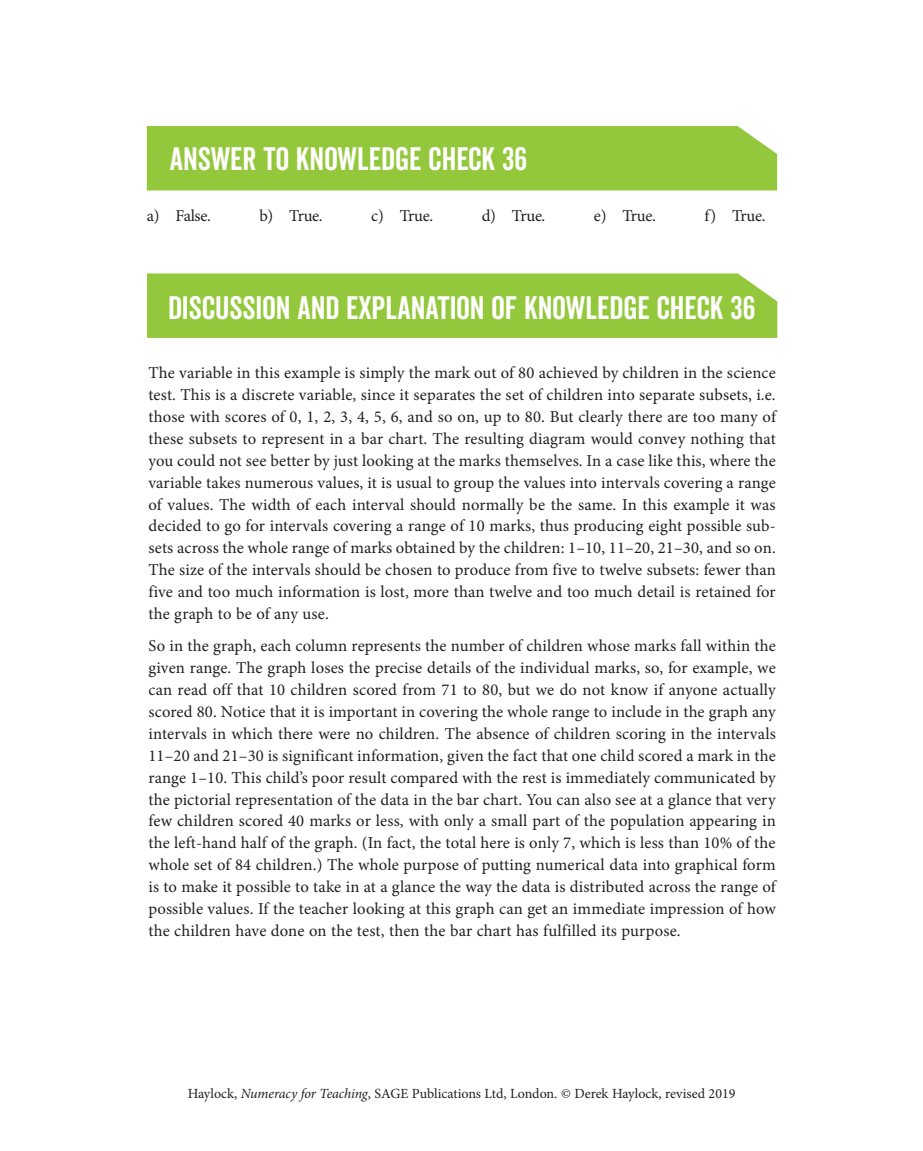
<style>
.page{position:relative;width:923px;height:1151px;background:#fff}
.page>*{position:absolute;margin:0;border:0;box-sizing:border-box;transform-origin:0 0}
.t1{font:31.5px "Veneer Clean";color:#fff}
.t2{font:16.62px/21.9px "Minion Pro";letter-spacing:.005em;color:#231f20;text-align:justify}
.t3{font:14px "Minion Pro";color:#231f20}
.s1{font-style:italic}
</style>
<div class="page">
<div style="left:146px;top:126px;width:632px;height:65px;background:#94c83c"></div>
<div style="left:147px;top:273px;width:631px;height:65px;background:#94c83c"></div>
<h1 class="t1" style="left:170px;top:140px;width:359px">ANSWER TO KNOWLEDGE CHECK 36</h1>
<p class="t2" style="left:147px;top:205px;width:66px">a) False.</p>
<p class="t2" style="left:259px;top:205px;width:65px">b) True.</p>
<p class="t2" style="left:371px;top:205px;width:63px">c) True.</p>
<p class="t2" style="left:482px;top:205px;width:65px">d) True.</p>
<p class="t2" style="left:594px;top:205px;width:63px">e) True.</p>
<p class="t2" style="left:704px;top:205px;width:63px">f) True.</p>
<h1 class="t1" style="left:168px;top:289px;width:589px">DISCUSSION AND EXPLANATION OF KNOWLEDGE CHECK 36</h1>
<p class="t2" style="left:148px;top:362px;width:629px">The variable in this example is simply the mark out of 80 achieved by children in the science test. This is a discrete variable, since it separates the set of children into separate subsets, i.e. those with scores of 0, 1, 2, 3, 4, 5, 6, and so on, up to 80. But clearly there are too many of these subsets to represent in a bar chart. The resulting diagram would convey nothing that you could not see better by just looking at the marks themselves. In a case like this, where the variable takes numerous values, it is usual to group the values into intervals covering a range of values. The width of each interval should normally be the same. In this example it was decided to go for intervals covering a range of 10 marks, thus producing eight possible sub&shy;sets across the whole range of marks obtained by the children: 1–10, 11–20, 21–30, and so on.<br>The size of the intervals should be chosen to produce from five to twelve subsets: fewer than five and too much information is lost, more than twelve and too much detail is retained for the graph to be of any use.</p>
<p class="t2" style="left:148px;top:635px;width:629px">So in the graph, each column represents the number of children whose marks fall within the given range. The graph loses the precise details of the individual marks, so, for example, we can read off that 10 children scored from 71 to 80, but we do not know if anyone actually scored 80. Notice that it is important in covering the whole range to include in the graph any intervals in which there were no children. The absence of children scoring in the intervals 11–20 and 21–30 is significant information, given the fact that one child scored a mark in the range 1–10. This child’s poor result compared with the rest is immediately communicated by the pictorial representation of the data in the bar chart. You can also see at a glance that very few children scored 40 marks or less, with only a small part of the population appearing in the left-hand half of the graph. (In fact, the total here is only 7, which is less than 10% of the whole set of 84 children.) The whole purpose of putting numerical data into graphical form is to make it possible to take in at a glance the way the data is distributed across the range of possible values. If the teacher looking at this graph can get an immediate impression of how the children have done on the test, then the bar chart has fulfilled its purpose.</p>
<p class="t3" style="left:188px;top:1084px;width:549px">Haylock, <span class="s1">Numeracy for Teaching</span>, SAGE Publications Ltd, London. © Derek Haylock, revised 2019</p>
</div>
